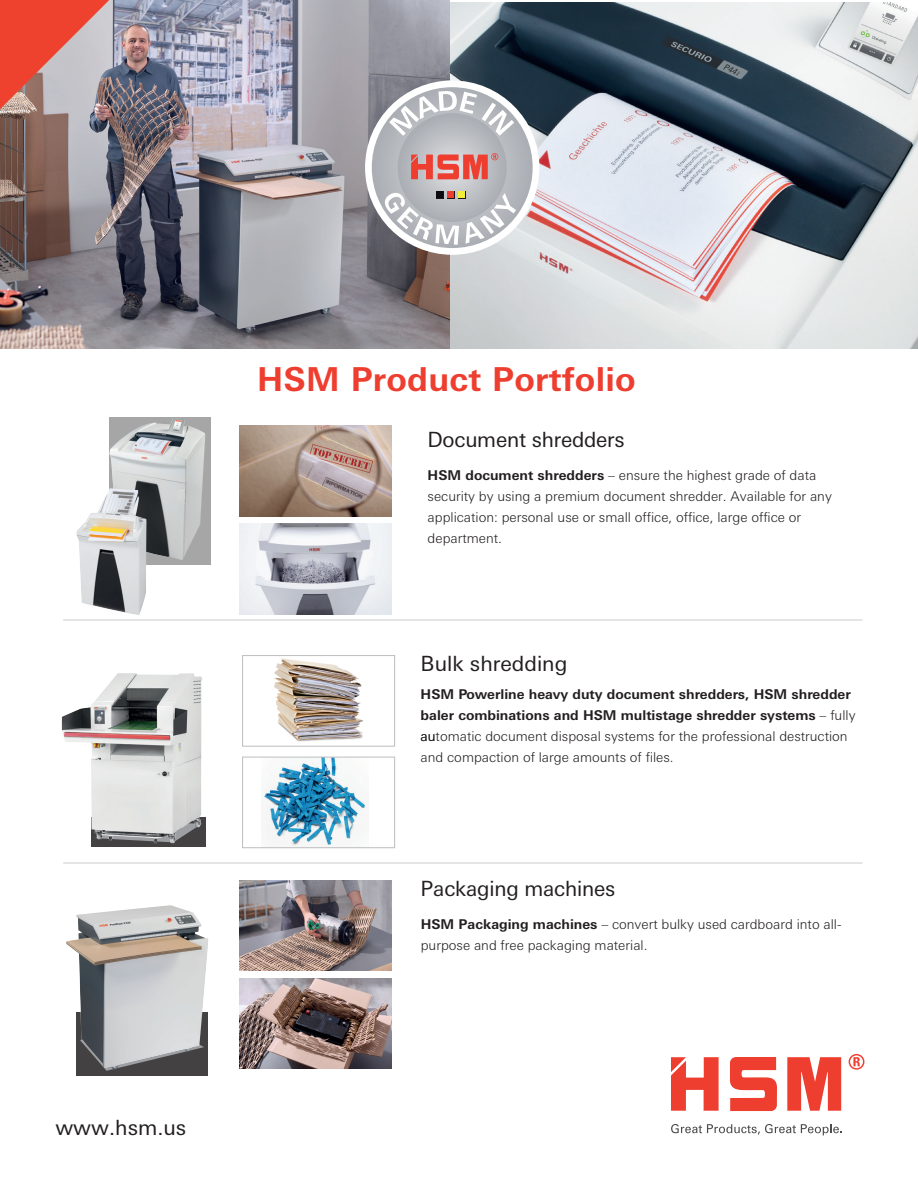
<style>
.page{position:relative;width:918px;height:1188px;background:#fff}
.page>*{position:absolute;margin:0;border:0;box-sizing:border-box;transform-origin:0 0}
.t1{font:700 33px "Univers Next W1 G";letter-spacing:.01em;color:#ee3e30}
.t2{font:21px "Univers Next W1 G";letter-spacing:-.01em;color:#231f20}
.t3{font:300 13.5px/21px "Univers Next W1 G";color:#231f20}
.s1{font-weight:700}
</style>
<div class="page">
<img style="left:439px;top:3px;width:479px;height:346px">
<img style="left:0;top:0;width:449px;height:348px">
<div style="left:365px;top:80px;width:174px;height:175px;background:#fff;border-radius:50%"></div>
<div style="left:372px;top:87px;width:161px;height:161px;background:#b0b3b9;border-radius:80px"></div>
<svg style="left:398px;top:113px;width:109px;height:109px"></svg>
<div style="left:436px;top:191px;width:7px;height:7px;background:#0e0b10"></div>
<div style="left:447px;top:191px;width:7px;height:7px;background:#ee3e30"></div>
<div style="left:458px;top:191px;width:7px;height:7px;background:#f4ed35"></div>
<svg style="left:383px;top:192px;width:133px;height:53px"></svg>
<svg style="left:389px;top:91px;width:125px;height:45px"></svg>
<svg style="left:411px;top:153px;width:87px;height:26px"></svg>
<svg style="left:0;top:0;width:109px;height:109px"></svg>
<svg style="left:671px;top:1054px;width:193px;height:57px"></svg>
<svg style="left:671px;top:1124px;width:171px;height:11px"></svg>
<hr style="left:63px;top:862px;width:800px;height:2px;background:#dcdddf">
<div style="left:91px;top:817px;width:115px;height:30px;background:#444142"></div>
<img style="left:62px;top:673px;width:140px;height:171px">
<img style="left:274px;top:658px;width:89px;height:84px">
<div style="left:242px;top:656px;width:153px;height:90px;border:1px solid #bcbdc0"></div>
<img style="left:263px;top:759px;width:103px;height:87px">
<div style="left:242px;top:757px;width:153px;height:91px;border:1px solid #bcbdc0"></div>
<hr style="left:63px;top:619px;width:800px;height:2px;background:#dcdddf">
<img style="left:239px;top:426px;width:152px;height:90px">
<img style="left:239px;top:524px;width:152px;height:90px">
<div style="left:109px;top:417px;width:101px;height:147px;background:#a7a6a6"></div>
<img style="left:110px;top:418px;width:95px;height:142px">
<img style="left:76px;top:488px;width:71px;height:127px">
<img style="left:239px;top:880px;width:152px;height:91px">
<img style="left:239px;top:978px;width:152px;height:91px">
<div style="left:76px;top:1012px;width:132px;height:63px;background:#444142"></div>
<img style="left:66px;top:905px;width:142px;height:165px">
<h2 class="t2" style="left:55px;top:1115px;width:132px">www.hsm.us</h2>
<h1 class="t1" style="left:257px;top:360px;width:380px">HSM Product Portfolio</h1>
<h2 class="t2" style="left:428px;top:427px;width:199px">Document shredders</h2>
<p class="t3" style="left:428px;top:465px;width:406px"><span class="s1">HSM document shredders</span> – ensure the highest grade of data security by using a premium document shredder. Available for any application: personal use or small office, office, large office or department.</p>
<h2 class="t2" style="left:421px;top:652px;width:148px">Bulk shredding</h2>
<p class="t3" style="left:421px;top:684px;width:436px"><span class="s1">HSM Powerline heavy duty document shredders, HSM shredder baler combinations and HSM multistage shredder systems</span> – fully automatic document disposal systems for the professional destruction and compaction of large amounts of files.</p>
<h2 class="t2" style="left:421px;top:876px;width:196px">Packaging machines</h2>
<p class="t3" style="left:421px;top:914px;width:422px"><span class="s1">HSM Packaging machines</span> – convert bulky used cardboard into all&shy;purpose and free packaging material.</p>
</div>
